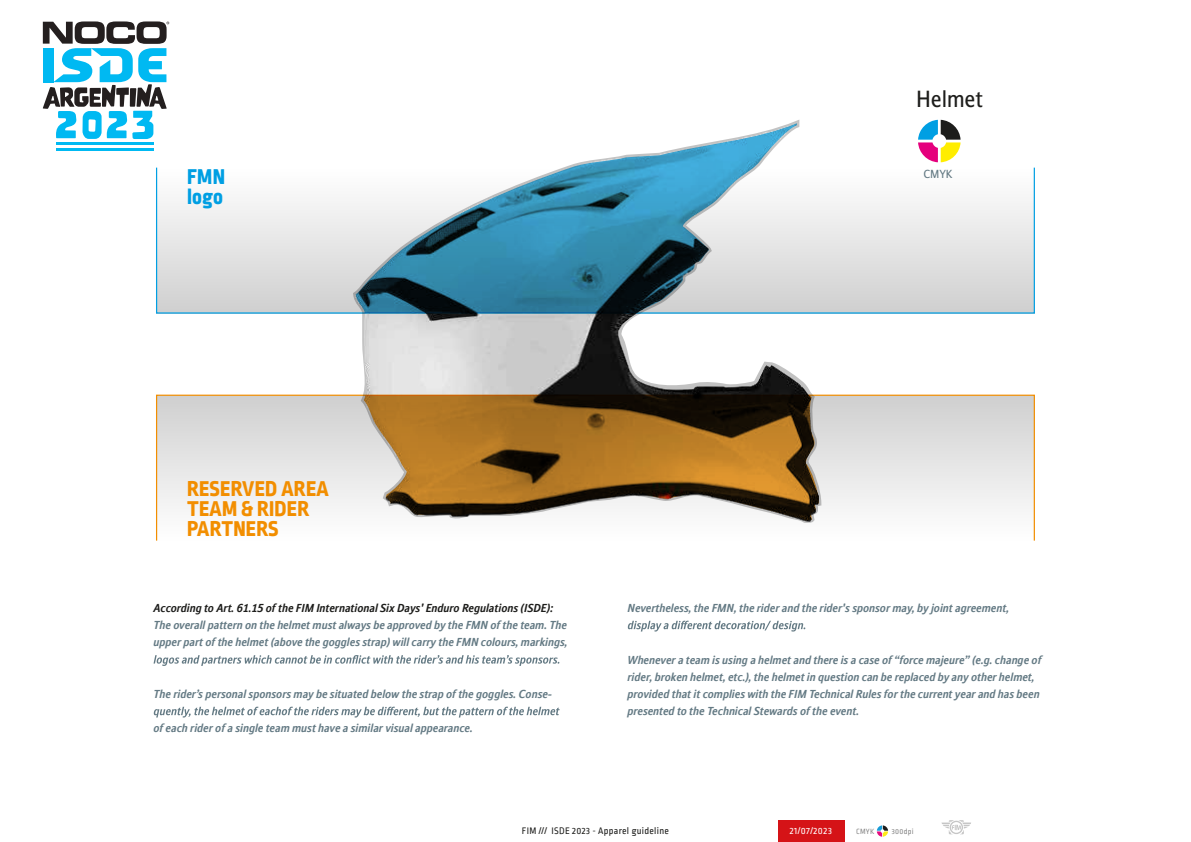
<style>
.page{position:relative;width:1191px;height:842px;background:#fff}
.page>*{position:absolute;margin:0;border:0;box-sizing:border-box;transform-origin:0 0}
.t1{font:800 22.6px/19.8px "Ropa Mix Pro";letter-spacing:.01em;color:#f28e00}
.t2{font:800 22.6px/19.8px "Ropa Mix Pro";letter-spacing:.01em;color:#009fe3}
.t3{font:22px "Stroudley";color:#1d1d1b}
.t4{font:italic 700 11px/17.2px "Stroudley";color:#647a84}
.t5{font:italic 700 11px "Stroudley";color:#1d1d1b}
.t6{font:11px "Stroudley";color:#647a84}
.t7{font:10px "Ropa Sans Pro";letter-spacing:.03em;color:#1d1d1b}
.t8{font:10px "Ropa Sans Pro";letter-spacing:.05em;color:#fff}
.t9{font:8px "Ropa Sans Pro";letter-spacing:.03em;color:#878787}
</style>
<div class="page">
<svg style="left:941px;top:820px;width:30px;height:14px"></svg>
<div style="left:778px;top:820px;width:66px;height:22px;background:#d51317"></div>
<svg style="left:876px;top:825px;width:12px;height:12px"></svg>
<img style="left:330px;top:120px;width:512px;height:275px">
<svg style="left:156px;top:168px;width:879px;height:146px"></svg>
<svg style="left:356px;top:123px;width:441px;height:190px"></svg>
<svg style="left:156px;top:395px;width:879px;height:146px"></svg>
<svg style="left:364px;top:395px;width:455px;height:125px;background:#96713d"></svg>
<svg style="left:153px;top:655px;width:406px;height:11px"></svg>
<svg style="left:154px;top:707px;width:406px;height:10px"></svg>
<svg style="left:628px;top:621px;width:177px;height:10px"></svg>
<svg style="left:918px;top:120px;width:42px;height:42px"></svg>
<hr style="left:56px;top:142px;width:97px;height:3px;background:#00b9f2">
<hr style="left:56px;top:148px;width:97px;height:2px;background:#00b9f2">
<svg style="left:43px;top:21px;width:126px;height:118px"></svg>
<h1 class="t2" style="left:187px;top:168px;width:39px">FMN logo</h1>
<h2 class="t3" style="left:916px;top:86px;width:68px">Helmet</h2>
<p class="t6" style="left:923px;top:167px;width:31px">CMYK</p>
<h1 class="t1" style="left:187px;top:480px;width:143px">RESERVED AREA<br>TEAM &amp; RIDER<br>PARTNERS</h1>
<p class="t5" style="left:153px;top:600px;width:401px">According to Art. 61.15 of the FIM International Six Days' Enduro Regulations (ISDE):</p>
<p class="t4" style="left:153px;top:616px;width:416px">The overall pattern on the helmet must always be approved by the FMN of the team. The upper part of the helmet (above the goggles strap) will carry the FMN colours, markings,</p>
<p class="t4" style="left:153px;top:685px;width:400px">The rider’s personal sponsors may be situated below the strap of the goggles. Conse-</p>
<p class="t4" style="left:153px;top:719px;width:321px">of each rider of a single team must have a similar visual appearance.</p>
<p class="t4" style="left:627px;top:599px;width:383px">Nevertheless, the FMN, the rider and the rider's sponsor may, by joint agreement,</p>
<p class="t4" style="left:627px;top:650px;width:415px">Whenever a team is using a helmet and there is a case of “force majeure” (e.g. change of rider, broken helmet, etc.), the helmet in question can be replaced by any other helmet, provided that it complies with the FIM Technical Rules for the current year and has been presented to the Technical Stewards of the event.</p>
<p class="t7" style="left:522px;top:825px;width:149px">FIM /// ISDE 2023 - Apparel guideline</p>
<p class="t8" style="left:789px;top:825px;width:44px">21/07/2023</p>
<p class="t9" style="left:856px;top:827px;width:20px">CMYK</p>
<p class="t9" style="left:884px;top:827px;width:30px">/ 300dpi</p>
</div>
